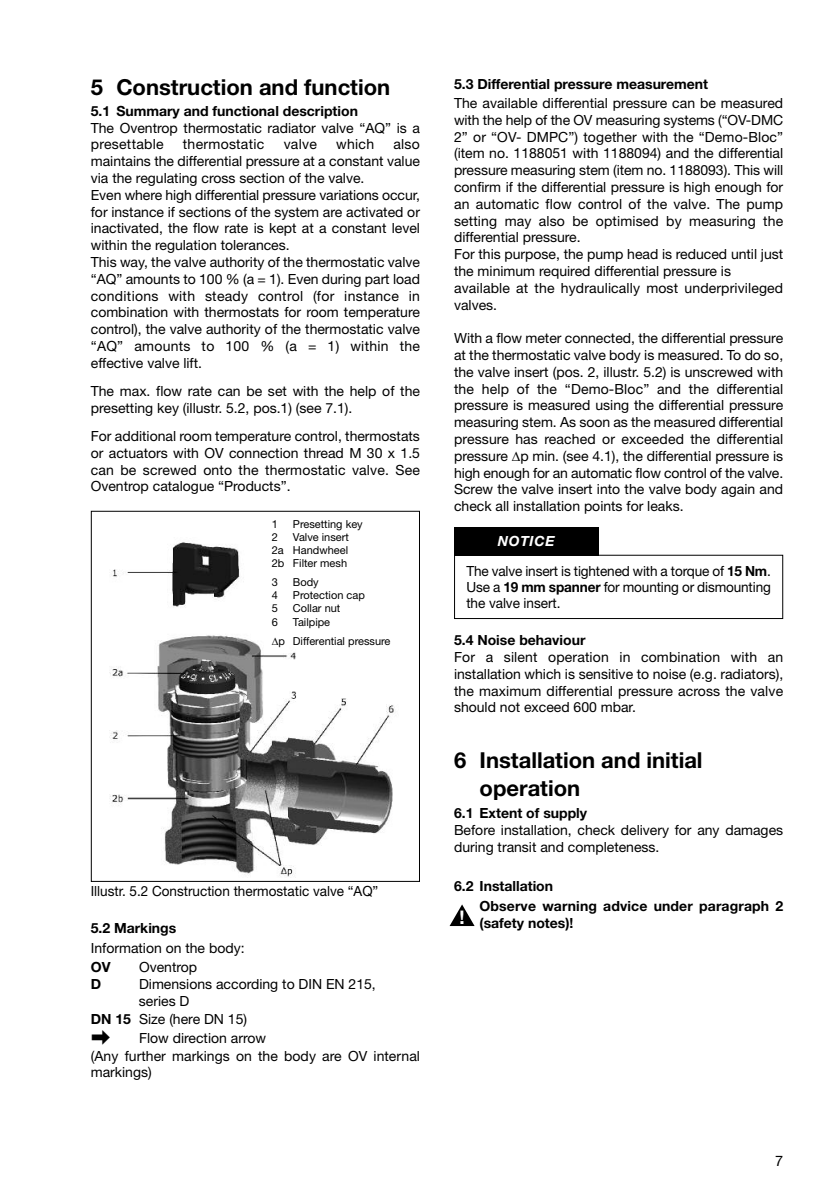
<style>
.page{position:relative;width:840px;height:1191px;background:#fff}
.page>*{position:absolute;margin:0;border:0;box-sizing:border-box;transform-origin:0 0}
.t1{font:700 22px/28.2px "Helvetica Neue";color:#000}
.t2{font:20px "Hira Kaku Pro N W6";color:#000}
.t3{font:700 18.8px "Helvetica Neue";color:#fff}
.t4{font:14.4px "Helvetica Neue";color:#000}
.t5{font:14px/16.8px "Helvetica Neue";color:#000}
.t6{font:700 14px/19.6px "Helvetica Neue";color:#000}
.t7{font:14px "Helvetica Neue";letter-spacing:.02em;color:#000}
.t8{font:italic 700 14px "Helvetica Neue";letter-spacing:.05em;color:#fff}
.t9{font:11px/13.2px "Helvetica Neue";color:#000;text-align:justify}
.s1{font-weight:700}
</style>
<div class="page">
<svg style="left:449px;top:904px;width:25px;height:22px"></svg>
<div style="left:454px;top:555px;width:328px;height:64px;border:1px solid #000"></div>
<div style="left:454px;top:527px;width:144px;height:28px;background:#000"></div>
<img style="left:109px;top:542px;width:286px;height:335px">
<div style="left:91px;top:511px;width:329px;height:371px;border:1px solid #000"></div>
<h1 class="t1" style="left:91px;top:75px;width:301px">5 Construction and function</h1>
<p class="t6" style="left:91px;top:102px;width:268px">5.1 Summary and functional description</p>
<p class="t5" style="left:91px;top:121px;width:330px">The Oventrop thermostatic radiator valve “AQ” is a presettable</p>
<p class="t5" style="left:91px;top:137px;width:330px;text-indent:302px">also maintains the differential pressure at a constant value via the regulating cross section of the valve.<br>Even where high differential pressure variations occur, for instance if sections of the system are activated or inactivated, the flow rate is kept at a constant level within the regulation tolerances.<br>This way, the valve authority of the thermostatic valve “AQ” amounts to 100 % (a = 1). Even during part load conditions with steady control (for instance in combination with thermostats for room temperature control), the valve authority of the thermostatic valve “AQ” amounts to 100 % (a = 1) within the effective valve lift.</p>
<p class="t5" style="left:91px;top:384px;width:330px">The max. flow rate can be set with the help of the presetting key (illustr. 5.2, pos.1) (see 7.1).</p>
<p class="t5" style="left:91px;top:429px;width:330px;text-align:justify">For additional room temperature control, thermostats or actuators with OV connection thread M 30 x 1.5 can be screwed onto the thermostatic valve. See Oventrop catalogue “Products”.</p>
<p class="t7" style="left:183px;top:139px;width:83px">thermostatic</p>
<p class="t5" style="left:283px;top:137px;width:35px">valve</p>
<p class="t5" style="left:336px;top:137px;width:39px">which</p>
<p class="t9" style="left:272px;top:518px;width:8px">1</p>
<p class="t9" style="left:293px;top:518px;width:71px">Presetting key</p>
<p class="t9" style="left:272px;top:531px;width:8px">2</p>
<p class="t9" style="left:272px;top:531px;width:79px;text-indent:21px">Valve insert 2a Handwheel 2b Filter mesh</p>
<p class="t9" style="left:272px;top:576px;width:8px">3</p>
<p class="t9" style="left:293px;top:576px;width:27px">Body</p>
<p class="t9" style="left:272px;top:590px;width:8px">4</p>
<p class="t9" style="left:293px;top:590px;width:73px">Protection cap</p>
<p class="t9" style="left:272px;top:603px;width:8px">5</p>
<p class="t9" style="left:293px;top:603px;width:49px">Collar nut</p>
<p class="t9" style="left:272px;top:616px;width:8px">6</p>
<p class="t9" style="left:272px;top:613px;width:120px;line-height:18.8px;text-indent:21px">Tailpipe<br>∆p Differential pressure</p>
<p class="t5" style="left:91px;top:884px;width:289px">Illustr. 5.2 Construction thermostatic valve “AQ”</p>
<p class="t6" style="left:91px;top:920px;width:87px">5.2 Markings</p>
<p class="t5" style="left:91px;top:940px;width:155px">Information on the body:</p>
<p class="t6" style="left:91px;top:958px;width:21px">OV</p>
<p class="t5" style="left:139px;top:959px;width:60px">Oventrop</p>
<p class="t6" style="left:91px;top:976px;width:12px">D</p>
<p class="t5" style="left:139px;top:977px;width:238px;line-height:16.2px">Dimensions according to DIN EN 215, series D</p>
<p class="t5" style="left:91px;top:1011px;width:158px"><span class="s1">DN 15</span> Size (here DN 15)</p>
<h2 class="t2" style="left:91px;top:1019px;width:21px">➡</h2>
<p class="t5" style="left:91px;top:1030px;width:330px;line-height:18px;text-indent:48px">Flow direction arrow<br>(Any further markings on the body are OV internal</p>
<p class="t5" style="left:91px;top:1064px;width:62px">markings)</p>
<p class="t6" style="left:454px;top:76px;width:255px">5.3 Differential pressure measurement</p>
<p class="t5" style="left:454px;top:96px;width:330px">The available differential pressure can be measured with the help of the OV measuring systems (“OV-DMC 2” or “OV- DMPC”) together with the “Demo-Bloc” (item no. 1188051 with 1188094) and the differential pressure measuring stem (item no. 1188093). This will confirm if the differential pressure is high enough for an automatic flow control of the valve. The pump setting may also be optimised by measuring the differential pressure.<br>For this purpose, the pump head is reduced until just the minimum required differential pressure is available at the hydraulically most underprivileged valves.</p>
<p class="t5" style="left:454px;top:331px;width:330px;text-align:justify">With a flow meter connected, the differential pressure at the thermostatic valve body is measured. To do so, the valve insert (pos. 2, illustr. 5.2) is unscrewed with the help of the “Demo-Bloc” and the differential pressure is measured using the differential pressure measuring stem. As soon as the measured differential pressure has reached or exceeded the differential pressure ∆p min. (see 4.1), the differential pressure is high enough for an automatic flow control of the valve.<br>Screw the valve insert into the valve body again and check all installation points for leaks.</p>
<p class="t8" style="left:497px;top:536px;width:59px">NOTICE</p>
<p class="t5" style="left:466px;top:564px;width:306px;line-height:16px;text-align:justify">The valve insert is tightened with a torque of <span class="s1">15 Nm</span>.<br>Use a <span class="s1">19 mm spanner</span> for mounting or dismounting the valve insert.</p>
<p class="t6" style="left:454px;top:631px;width:133px">5.4 Noise behaviour</p>
<p class="t5" style="left:454px;top:650px;width:330px;text-align:justify">For a silent operation in combination with an installation which is sensitive to noise (e.g. radiators), the maximum differential pressure across the valve should not exceed 600 mbar.</p>
<h1 class="t1" style="left:479px;top:747px;width:224px;text-indent:-26px">6 Installation and initial operation</h1>
<p class="t6" style="left:454px;top:804px;width:134px">6.1 Extent of supply</p>
<p class="t5" style="left:454px;top:823px;width:330px">Before installation, check delivery for any damages during transit and completeness.</p>
<p class="t6" style="left:479px;top:877px;width:305px;text-indent:-26px">6.2 Installation<br>Observe warning advice under paragraph 2</p>
<p class="t6" style="left:479px;top:914px;width:95px">(safety notes)!</p>
<h3 class="t3" style="left:459px;top:910px;width:7px">!</h3>
<p class="t4" style="left:774px;top:1155px;width:10px">7</p>
</div>
